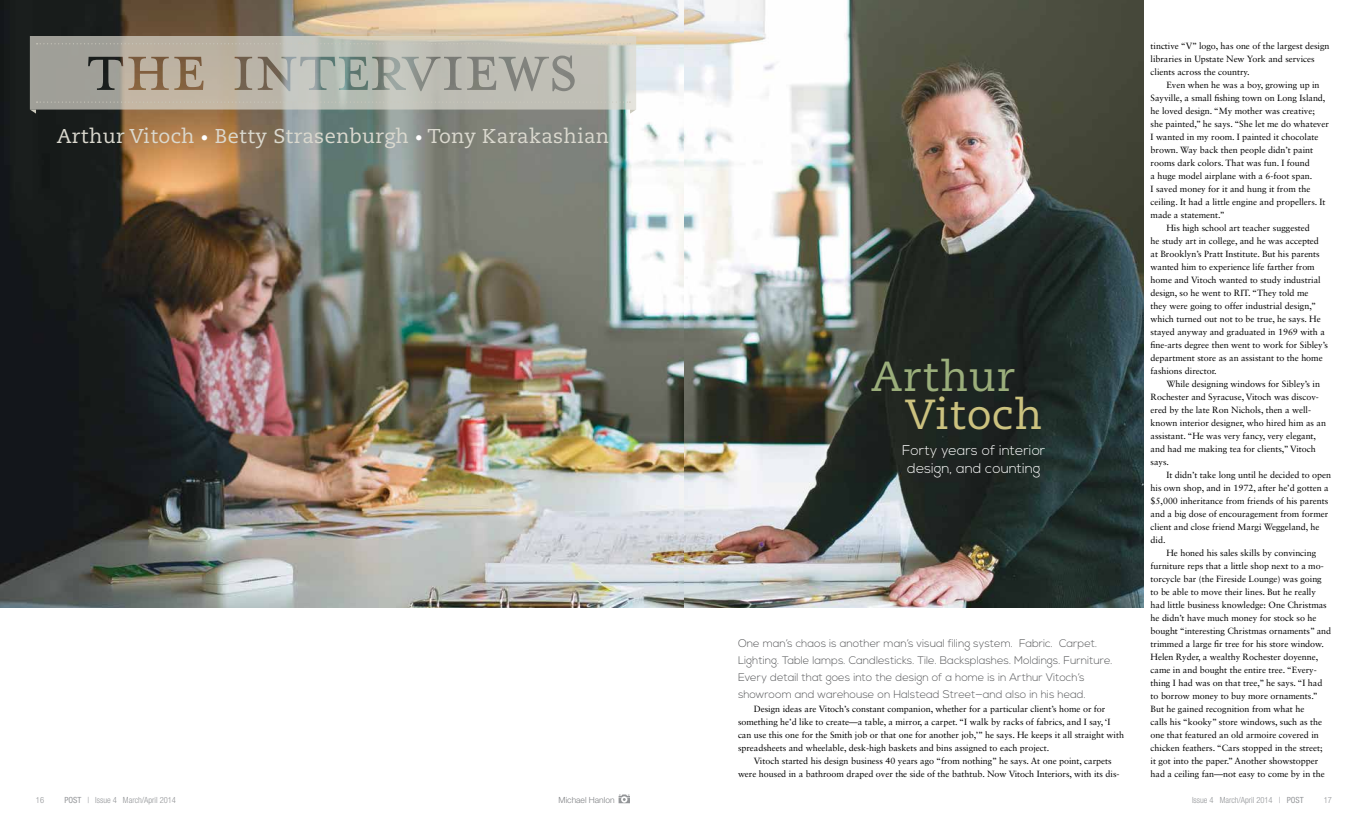
<style>
.page{position:relative;width:1368px;height:828px;background:#fff}
.page>*{position:absolute;margin:0;border:0;box-sizing:border-box;transform-origin:0 0}
.t1{font:42px "Caecilia";letter-spacing:.02em;color:#ccc27f}
.t2{font:42px "Caecilia";letter-spacing:.02em;color:#9bae7b}
.t3{font:20px "Caecilia";letter-spacing:.02em;color:#dbd9cf}
.t4{font:300 14px/18px "Nexa";color:#fff;text-align:center}
.t5{font:300 11px/17px "Nexa";color:#58595b}
.t6{font:9px/13px "Sabon LT Std";color:#000}
.t7{font:300 condensed 8.5px "Helvetica Neue";color:#939598}
.t8{font:300 8.5px "Helvetica Neue";color:#808285}
.s1{font-size:15px;color:#fff}
.s2{font-weight:400}
</style>
<div class="page">
<img style="left:0;top:0;width:1143px;height:608px">
<svg style="left:30px;top:36px;width:606px;height:78px"></svg>
<svg style="left:619px;top:795px;width:11px;height:8px"></svg>
<h2 class="t3" style="left:57px;top:125px;width:554px">Arthur Vitoch <span class="s1">•</span> Betty Strasenburgh <span class="s1">•</span> Tony Karakashian</h2>
<h1 class="t2" style="left:871px;top:352px;width:145px">Arthur</h1>
<h1 class="t1" style="left:905px;top:390px;width:139px">Vitoch</h1>
<h3 class="t4" style="left:902px;top:442px;width:145px">Forty years of interior design, and counting</h3>
<p class="t5" style="left:738px;top:635px;width:376px">One man’s chaos is another man’s visual filing system. Fabric. Carpet.<br>Lighting. Table lamps. Candlesticks. Tile. Backsplashes. Moldings. Furniture.<br>Every detail that goes into the design of a home is in Arthur Vitoch’s showroom and warehouse on Halstead Street—and also in his head.</p>
<p class="t6" style="left:738px;top:702px;width:388px;text-indent:16px">Design ideas are Vitoch’s constant companion, whether for a particular client’s home or for something he’d like to create—a table, a mirror, a carpet. “I walk by racks of fabrics, and I say, ‘I can use this one for the Smith job or that one for another job,’” he says. He keeps it all straight with spreadsheets and wheelable, desk-high baskets and bins assigned to each project.</p>
<p class="t6" style="left:738px;top:754px;width:383px;text-indent:16px">Vitoch started his design business 40 years ago “from nothing” he says. At one point, carpets were housed in a bathroom draped over the side of the bathtub. Now Vitoch Interiors, with its dis-</p>
<p class="t6" style="left:1151px;top:39px;width:181px">tinctive “V” logo, has one of the largest design libraries in Upstate New York and services clients across the country.</p>
<p class="t6" style="left:1166px;top:78px;width:155px">Even when he was a boy, growing up in</p>
<p class="t6" style="left:1151px;top:91px;width:176px">Sayville, a small fishing town on Long Island,</p>
<p class="t6" style="left:1151px;top:104px;width:166px">he loved design. “My mother was creative;</p>
<p class="t6" style="left:1151px;top:117px;width:180px">she painted,” he says. “She let me do whatever</p>
<p class="t6" style="left:1151px;top:130px;width:169px">I wanted in my room. I painted it chocolate</p>
<p class="t6" style="left:1151px;top:143px;width:164px">brown. Way back then people didn’t paint</p>
<p class="t6" style="left:1151px;top:156px;width:161px">rooms dark colors. That was fun. I found</p>
<p class="t6" style="left:1151px;top:169px;width:163px">a huge model airplane with a 6-foot span.</p>
<p class="t6" style="left:1151px;top:182px;width:161px">I saved money for it and hung it from the</p>
<p class="t6" style="left:1151px;top:195px;width:176px">ceiling. It had a little engine and propellers. It</p>
<p class="t6" style="left:1151px;top:208px;width:76px">made a statement.”</p>
<p class="t6" style="left:1166px;top:221px;width:145px">His high school art teacher suggested</p>
<p class="t6" style="left:1151px;top:234px;width:170px">he study art in college, and he was accepted</p>
<p class="t6" style="left:1151px;top:247px;width:171px">at Brooklyn’s Pratt Institute. But his parents</p>
<p class="t6" style="left:1151px;top:260px;width:166px">wanted him to experience life farther from</p>
<p class="t6" style="left:1151px;top:273px;width:172px">home and Vitoch wanted to study industrial</p>
<p class="t6" style="left:1151px;top:286px;width:159px">design, so he went to RIT. “They told me</p>
<p class="t6" style="left:1151px;top:299px;width:167px">they were going to offer industrial design,”</p>
<p class="t6" style="left:1151px;top:312px;width:172px">which turned out not to be true, he says. He</p>
<p class="t6" style="left:1151px;top:325px;width:176px">stayed anyway and graduated in 1969 with a</p>
<p class="t6" style="left:1151px;top:338px;width:179px">fine-arts degree then went to work for Sibley’s</p>
<p class="t6" style="left:1151px;top:351px;width:174px">department store as an assistant to the home</p>
<p class="t6" style="left:1151px;top:364px;width:68px">fashions director.</p>
<p class="t6" style="left:1166px;top:377px;width:155px">While designing windows for Sibley’s in</p>
<p class="t6" style="left:1151px;top:390px;width:170px">Rochester and Syracuse, Vitoch was discov-</p>
<p class="t6" style="left:1151px;top:403px;width:162px">ered by the late Ron Nichols, then a well-</p>
<p class="t6" style="left:1151px;top:416px;width:177px">known interior designer, who hired him as an</p>
<p class="t6" style="left:1151px;top:429px;width:167px">assistant. “He was very fancy, very elegant,</p>
<p class="t6" style="left:1151px;top:442px;width:167px">and had me making tea for clients,” Vitoch</p>
<p class="t6" style="left:1151px;top:455px;width:20px">says.</p>
<p class="t6" style="left:1166px;top:468px;width:166px">It didn’t take long until he decided to open</p>
<p class="t6" style="left:1151px;top:481px;width:180px">his own shop, and in 1972, after he’d gotten a</p>
<p class="t6" style="left:1151px;top:494px;width:179px">$5,000 inheritance from friends of his parents</p>
<p class="t6" style="left:1151px;top:507px;width:179px">and a big dose of encouragement from former</p>
<p class="t6" style="left:1151px;top:520px;width:170px">client and close friend Margi Weggeland, he</p>
<p class="t6" style="left:1151px;top:533px;width:16px">did.</p>
<p class="t6" style="left:1166px;top:546px;width:151px">He honed his sales skills by convincing</p>
<p class="t6" style="left:1151px;top:559px;width:175px">furniture reps that a little shop next to a mo-</p>
<p class="t6" style="left:1151px;top:572px;width:173px">torcycle bar (the Fireside Lounge) was going</p>
<p class="t6" style="left:1151px;top:585px;width:167px">to be able to move their lines. But he really</p>
<p class="t6" style="left:1151px;top:598px;width:178px">had little business knowledge: One Christmas</p>
<p class="t6" style="left:1151px;top:611px;width:167px">he didn’t have much money for stock so he</p>
<p class="t6" style="left:1151px;top:624px;width:182px">bought “interesting Christmas ornaments” and</p>
<p class="t6" style="left:1151px;top:637px;width:175px">trimmed a large fir tree for his store window.</p>
<p class="t6" style="left:1151px;top:650px;width:169px">Helen Ryder, a wealthy Rochester doyenne,</p>
<p class="t6" style="left:1151px;top:663px;width:168px">came in and bought the entire tree. “Every-</p>
<p class="t6" style="left:1151px;top:676px;width:173px">thing I had was on that tree,” he says. “I had</p>
<p class="t6" style="left:1151px;top:689px;width:169px">to borrow money to buy more ornaments.”</p>
<p class="t6" style="left:1151px;top:702px;width:155px">But he gained recognition from what he</p>
<p class="t6" style="left:1151px;top:715px;width:173px">calls his “kooky” store windows, such as the</p>
<p class="t6" style="left:1151px;top:728px;width:170px">one that featured an old armoire covered in</p>
<p class="t6" style="left:1151px;top:741px;width:174px">chicken feathers. “Cars stopped in the street;</p>
<p class="t6" style="left:1151px;top:754px;width:169px">it got into the paper.” Another showstopper</p>
<p class="t6" style="left:1151px;top:767px;width:176px">had a ceiling fan—not easy to come by in the</p>
<p class="t7" style="left:36px;top:795px;width:10px">16</p>
<p class="t7" style="left:64px;top:795px;width:113px"><span class="s2">POST</span> | Issue 4 March/April 2014</p>
<p class="t7" style="left:1192px;top:795px;width:113px">Issue 4 March/April 2014 | <span class="s2">POST</span></p>
<p class="t7" style="left:1324px;top:795px;width:10px">17</p>
<p class="t8" style="left:559px;top:795px;width:57px">Michael Hanlon</p>
</div>
